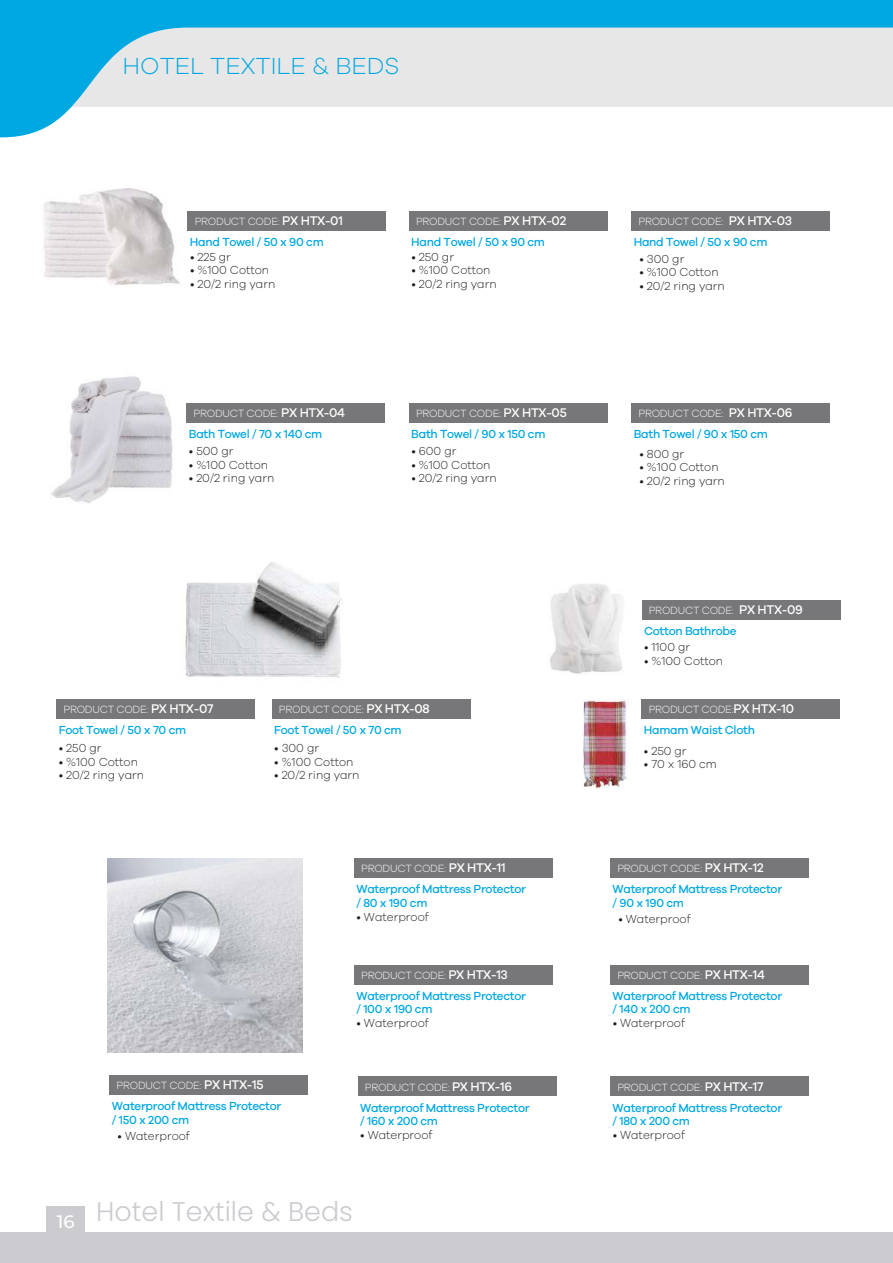
<style>
.page{position:relative;width:893px;height:1263px;background:#fff}
.page>*{position:absolute;margin:0;border:0;box-sizing:border-box;transform-origin:0 0}
.t1{font:300 27px "Poppins";color:#cccbd0}
.t2{font:300 24px "Galano Grotesque";color:#00a8e2}
.t3{font:500 18px "Montserrat";color:#fff}
.t4{font:500 12.15px/13.6px "Galano Grotesque";letter-spacing:-.025em;color:#00a8e2}
.t5{font:300 12px "Galano Grotesque";color:#221e20}
.t6{font:300 10.8px "Galano Grotesque";letter-spacing:-.025em;color:#fff}
.s1{font-weight:500;font-size:12.9px}
</style>
<div class="page">
<img style="left:185px;top:562px;width:156px;height:116px">
<div style="left:409px;top:211px;width:198px;height:20px;background:#77777a"></div>
<img style="left:44px;top:188px;width:144px;height:97px">
<div style="left:188px;top:211px;width:198px;height:20px;background:#77777a"></div>
<div style="left:631px;top:211px;width:199px;height:20px;background:#77777a"></div>
<div style="left:409px;top:403px;width:198px;height:20px;background:#77777a"></div>
<img style="left:51px;top:376px;width:136px;height:128px">
<div style="left:187px;top:403px;width:198px;height:20px;background:#77777a"></div>
<div style="left:631px;top:403px;width:199px;height:20px;background:#77777a"></div>
<div style="left:272px;top:699px;width:198px;height:20px;background:#77777a"></div>
<div style="left:57px;top:699px;width:198px;height:20px;background:#77777a"></div>
<img style="left:583px;top:699px;width:59px;height:89px">
<div style="left:642px;top:699px;width:198px;height:20px;background:#77777a"></div>
<div style="left:354px;top:858px;width:199px;height:20px;background:#77777a"></div>
<div style="left:610px;top:858px;width:199px;height:20px;background:#77777a"></div>
<div style="left:610px;top:965px;width:199px;height:19px;background:#77777a"></div>
<img style="left:108px;top:858px;width:195px;height:195px">
<div style="left:354px;top:965px;width:199px;height:19px;background:#77777a"></div>
<div style="left:110px;top:1075px;width:198px;height:20px;background:#77777a"></div>
<div style="left:610px;top:1076px;width:199px;height:20px;background:#77777a"></div>
<div style="left:358px;top:1076px;width:198px;height:20px;background:#77777a"></div>
<img style="left:550px;top:584px;width:93px;height:90px">
<div style="left:642px;top:600px;width:198px;height:19px;background:#77777a"></div>
<svg style="left:0;top:0;width:893px;height:137px;fill:#e8e7e7"></svg>
<div style="left:0;top:1233px;width:893px;height:30px;background:#cccbd0"></div>
<div style="left:47px;top:1206px;width:38px;height:29px;background:#cccbd0"></div>
<h2 class="t2" style="left:123px;top:52px;width:278px">HOTEL TEXTILE &amp; BEDS</h2>
<p class="t6" style="left:195px;top:215px;width:150px">PRODUCT CODE: <span class="s1">PX HTX-01</span></p>
<p class="t5" style="left:190px;top:249px;width:42px">• 225 gr</p>
<p class="t5" style="left:190px;top:263px;width:81px">• %100 Cotton</p>
<p class="t5" style="left:190px;top:276px;width:87px">• 20/2 ring yarn</p>
<p class="t4" style="left:190px;top:235px;width:135px">Hand Towel / 50 x 90 cm</p>
<p class="t6" style="left:416px;top:215px;width:152px">PRODUCT CODE: <span class="s1">PX HTX-02</span></p>
<p class="t5" style="left:411px;top:249px;width:44px">• 250 gr</p>
<p class="t5" style="left:411px;top:263px;width:81px">• %100 Cotton</p>
<p class="t5" style="left:411px;top:276px;width:87px">• 20/2 ring yarn</p>
<p class="t4" style="left:411px;top:235px;width:135px">Hand Towel / 50 x 90 cm</p>
<p class="t6" style="left:638px;top:215px;width:155px">PRODUCT CODE: <span class="s1">PX HTX-03</span></p>
<p class="t4" style="left:634px;top:235px;width:135px">Hand Towel / 50 x 90 cm</p>
<p class="t5" style="left:639px;top:252px;width:46px">• 300 gr</p>
<p class="t5" style="left:639px;top:265px;width:81px">• %100 Cotton</p>
<p class="t5" style="left:639px;top:279px;width:87px">• 20/2 ring yarn</p>
<p class="t6" style="left:194px;top:407px;width:153px">PRODUCT CODE: <span class="s1">PX HTX-04</span></p>
<p class="t5" style="left:189px;top:444px;width:46px">• 500 gr</p>
<p class="t5" style="left:189px;top:458px;width:81px">• %100 Cotton</p>
<p class="t5" style="left:189px;top:471px;width:87px">• 20/2 ring yarn</p>
<p class="t4" style="left:189px;top:427px;width:135px">Bath Towel / 70 x 140 cm</p>
<p class="t6" style="left:416px;top:407px;width:152px">PRODUCT CODE: <span class="s1">PX HTX-05</span></p>
<p class="t5" style="left:411px;top:444px;width:47px">• 600 gr</p>
<p class="t5" style="left:411px;top:458px;width:81px">• %100 Cotton</p>
<p class="t5" style="left:411px;top:471px;width:87px">• 20/2 ring yarn</p>
<p class="t4" style="left:411px;top:427px;width:136px">Bath Towel / 90 x 150 cm</p>
<p class="t6" style="left:638px;top:407px;width:156px">PRODUCT CODE: <span class="s1">PX HTX-06</span></p>
<p class="t4" style="left:634px;top:427px;width:136px">Bath Towel / 90 x 150 cm</p>
<p class="t5" style="left:639px;top:446px;width:46px">• 800 gr</p>
<p class="t5" style="left:639px;top:460px;width:81px">• %100 Cotton</p>
<p class="t5" style="left:639px;top:473px;width:87px">• 20/2 ring yarn</p>
<p class="t6" style="left:649px;top:604px;width:156px">PRODUCT CODE: <span class="s1">PX HTX-09</span></p>
<p class="t4" style="left:644px;top:623px;width:94px">Cotton Bathrobe</p>
<p class="t5" style="left:644px;top:640px;width:48px">• 1100 gr</p>
<p class="t5" style="left:644px;top:654px;width:81px">• %100 Cotton</p>
<p class="t6" style="left:64px;top:703px;width:151px">PRODUCT CODE: <span class="s1">PX HTX-07</span></p>
<p class="t5" style="left:59px;top:741px;width:44px">• 250 gr</p>
<p class="t5" style="left:59px;top:754px;width:81px">• %100 Cotton</p>
<p class="t5" style="left:59px;top:768px;width:87px">• 20/2 ring yarn</p>
<p class="t4" style="left:59px;top:723px;width:129px">Foot Towel / 50 x 70 cm</p>
<p class="t6" style="left:279px;top:703px;width:152px">PRODUCT CODE: <span class="s1">PX HTX-08</span></p>
<p class="t5" style="left:274px;top:741px;width:46px">• 300 gr</p>
<p class="t5" style="left:274px;top:754px;width:81px">• %100 Cotton</p>
<p class="t5" style="left:274px;top:768px;width:87px">• 20/2 ring yarn</p>
<p class="t4" style="left:274px;top:723px;width:129px">Foot Towel / 50 x 70 cm</p>
<p class="t6" style="left:649px;top:703px;width:147px">PRODUCT CODE:<span class="s1">PX HTX-10</span></p>
<p class="t5" style="left:644px;top:743px;width:44px">• 250 gr</p>
<p class="t5" style="left:644px;top:757px;width:74px">• 70 x 160 cm</p>
<p class="t4" style="left:644px;top:723px;width:113px">Hamam Waist Cloth</p>
<p class="t6" style="left:617px;top:862px;width:148px">PRODUCT CODE: <span class="s1">PX HTX-12</span></p>
<p class="t6" style="left:361px;top:862px;width:146px">PRODUCT CODE: <span class="s1">PX HTX-11</span></p>
<p class="t5" style="left:357px;top:910px;width:74px">• Waterproof</p>
<p class="t5" style="left:618px;top:912px;width:74px">• Waterproof</p>
<p class="t4" style="left:356px;top:882px;width:171px">Waterproof Mattress Protector / 80 x 190 cm</p>
<p class="t4" style="left:613px;top:882px;width:171px">Waterproof Mattress Protector / 90 x 190 cm</p>
<h3 class="t3" style="left:57px;top:1209px;width:19px">16</h3>
<p class="t6" style="left:117px;top:1079px;width:148px">PRODUCT CODE: <span class="s1">PX HTX-15</span></p>
<p class="t4" style="left:112px;top:1099px;width:171px">Waterproof Mattress Protector / 150 x 200 cm</p>
<p class="t5" style="left:118px;top:1129px;width:74px">• Waterproof</p>
<p class="t6" style="left:361px;top:969px;width:148px">PRODUCT CODE: <span class="s1">PX HTX-13</span></p>
<p class="t5" style="left:357px;top:1016px;width:74px">• Waterproof</p>
<p class="t4" style="left:356px;top:988px;width:171px">Waterproof Mattress Protector / 100 x 190 cm</p>
<p class="t6" style="left:365px;top:1080px;width:149px">PRODUCT CODE: <span class="s1">PX HTX-16</span></p>
<p class="t5" style="left:360px;top:1128px;width:74px">• Waterproof</p>
<p class="t4" style="left:360px;top:1100px;width:171px">Waterproof Mattress Protector / 160 x 200 cm</p>
<h1 class="t1" style="left:96px;top:1196px;width:258px">Hotel Textile &amp; Beds</h1>
<p class="t6" style="left:617px;top:969px;width:149px">PRODUCT CODE: <span class="s1">PX HTX-14</span></p>
<p class="t5" style="left:613px;top:1016px;width:74px">• Waterproof</p>
<p class="t4" style="left:613px;top:988px;width:171px">Waterproof Mattress Protector / 140 x 200 cm</p>
<p class="t6" style="left:617px;top:1080px;width:148px">PRODUCT CODE: <span class="s1">PX HTX-17</span></p>
<p class="t5" style="left:613px;top:1128px;width:74px">• Waterproof</p>
<p class="t4" style="left:613px;top:1100px;width:171px">Waterproof Mattress Protector / 180 x 200 cm</p>
</div>
